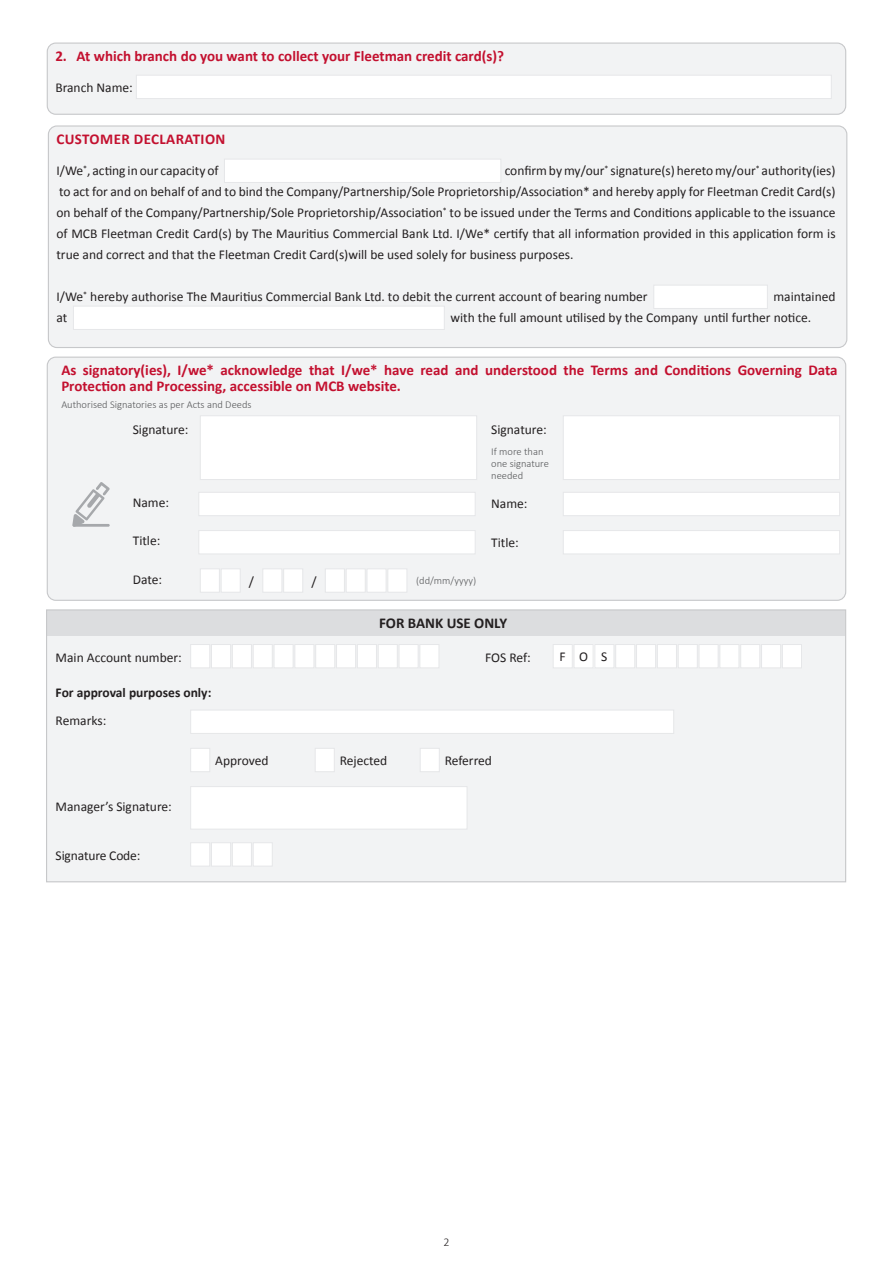
<style>
.page{position:relative;width:893px;height:1263px;background:#fff}
.page>*{position:absolute;margin:0;border:0;box-sizing:border-box;transform-origin:0 0}
.t1{font:700 15px/16.5px "Calibri";color:#c3102f}
.t2{font:700 15px "Calibri";letter-spacing:.025em;color:#c3102f}
.t3{font:700 15px "Calibri";color:#231f20}
.t4{font:13.5px/21px "Calibri";color:#231f20;text-align:justify}
.t5{font:700 13.5px "Calibri";color:#231f20}
.t6{font:300 12px "Calibri";color:#231f20}
.t7{font:300 10.5px/12px "Calibri";color:#57585a}
</style>
<div class="page">
<svg style="left:46px;top:609px;width:801px;height:274px"></svg>
<div style="left:47px;top:43px;width:799px;height:71px;background:#f2f3f4;border-radius:9px"></div>
<div style="left:136px;top:75px;width:695px;height:24px;background:#fff;border:1px solid #e6e7e9"></div>
<div style="left:47px;top:43px;width:799px;height:72px;border:1px solid #c7c8ca;border-radius:9px"></div>
<div style="left:48px;top:126px;width:799px;height:221px;background:#f2f3f4;border-radius:9px"></div>
<div style="left:224px;top:159px;width:277px;height:23px;background:#fff;border:1px solid #e6e7e9"></div>
<div style="left:654px;top:285px;width:113px;height:23px;background:#fff;border:1px solid #e6e7e9"></div>
<div style="left:73px;top:306px;width:371px;height:23px;background:#fff;border:1px solid #e6e7e9"></div>
<div style="left:48px;top:125px;width:799px;height:223px;border:1px solid #c7c8ca;border-radius:9px"></div>
<div style="left:47px;top:357px;width:799px;height:243px;background:#f2f3f4;border-radius:9px"></div>
<svg style="left:72px;top:482px;width:38px;height:45px"></svg>
<div style="left:200px;top:416px;width:277px;height:63px;background:#fff"></div>
<div style="left:563px;top:416px;width:277px;height:63px;background:#fff"></div>
<div style="left:199px;top:492px;width:276px;height:24px;background:#fff;border:1px solid #e6e7e9"></div>
<div style="left:563px;top:492px;width:277px;height:24px;background:#fff;border:1px solid #e6e7e9"></div>
<div style="left:199px;top:531px;width:276px;height:23px;background:#fff;border:1px solid #e6e7e9"></div>
<div style="left:563px;top:531px;width:277px;height:23px;background:#fff;border:1px solid #e6e7e9"></div>
<div style="left:221px;top:569px;width:19px;height:23px;background:#fff;border:1px solid #e6e7e9"></div>
<div style="left:263px;top:569px;width:19px;height:23px;background:#fff;border:1px solid #e6e7e9"></div>
<div style="left:284px;top:569px;width:19px;height:23px;background:#fff;border:1px solid #e6e7e9"></div>
<div style="left:325px;top:569px;width:19px;height:23px;background:#fff;border:1px solid #e6e7e9"></div>
<div style="left:346px;top:569px;width:19px;height:23px;background:#fff;border:1px solid #e6e7e9"></div>
<div style="left:367px;top:569px;width:19px;height:23px;background:#fff;border:1px solid #e6e7e9"></div>
<div style="left:388px;top:569px;width:19px;height:23px;background:#fff;border:1px solid #e6e7e9"></div>
<div style="left:200px;top:569px;width:19px;height:23px;background:#fff;border:1px solid #e6e7e9"></div>
<div style="left:47px;top:357px;width:799px;height:244px;border:1px solid #c7c8ca;border-radius:9px"></div>
<p class="t1" style="left:55px;top:47px;width:450px">2. At which branch do you want to collect your Fleetman credit card(s)?</p>
<p class="t4" style="left:55px;top:77px;width:79px">Branch Name:</p>
<p class="t2" style="left:56px;top:128px;width:170px">CUSTOMER DECLARATION</p>
<p class="t4" style="left:56px;top:159px;width:164px">I/We<sup>*</sup>, acting in our capacity of</p>
<p class="t4" style="left:56px;top:159px;width:781px;text-indent:448px">confirm by my/our<sup>*</sup> signature(s) hereto my/our<sup>*</sup> authority(ies) to act for and on behalf of and to bind the Company/Partnership/Sole Proprietorship/Association* and hereby apply for Fleetman Credit Card(s) on behalf of the Company/Partnership/Sole Proprietorship/Association<sup>*</sup> to be issued under the Terms and Conditions applicable to the issuance of MCB Fleetman Credit Card(s) by The Mauritius Commercial Bank Ltd. I/We* certify that all information provided in this application form is true and correct and that the Fleetman Credit Card(s)will be used solely for business purposes.</p>
<p class="t4" style="left:56px;top:285px;width:593px">I/We<sup>*</sup> hereby authorise The Mauritius Commercial Bank Ltd. to debit the current account of bearing number</p>
<p class="t4" style="left:773px;top:285px;width:64px">maintained</p>
<p class="t4" style="left:56px;top:306px;width:12px">at</p>
<p class="t4" style="left:450px;top:306px;width:362px">with the full amount utilised by the Company until further notice.</p>
<p class="t1" style="left:61px;top:361px;width:778px">As signatory(ies), I/we* acknowledge that I/we* have read and understood the Terms and Conditions Governing Data<br>Protection and Processing, accessible on MCB website.</p>
<p class="t7" style="left:61px;top:398px;width:192px">Authorised Signatories as per Acts and Deeds</p>
<p class="t4" style="left:133px;top:419px;width:57px">Signature:</p>
<p class="t4" style="left:491px;top:419px;width:57px">Signature:</p>
<p class="t7" style="left:491px;top:445px;width:59px">If more than one signature needed</p>
<p class="t4" style="left:133px;top:492px;width:38px">Name:</p>
<p class="t4" style="left:491px;top:493px;width:38px">Name:</p>
<p class="t4" style="left:133px;top:530px;width:29px">Title:</p>
<p class="t4" style="left:491px;top:531px;width:29px">Title:</p>
<p class="t4" style="left:133px;top:568px;width:31px">Date:</p>
<p class="t4" style="left:249px;top:570px;width:7px">/</p>
<p class="t4" style="left:311px;top:570px;width:7px">/</p>
<p class="t7" style="left:416px;top:574px;width:62px">(dd/mm/yyyy)</p>
<p class="t3" style="left:379px;top:612px;width:130px">FOR BANK USE ONLY</p>
<p class="t4" style="left:56px;top:646px;width:128px">Main Account number:</p>
<p class="t4" style="left:485px;top:646px;width:47px">FOS Ref:</p>
<p class="t4" style="left:560px;top:646px;width:49px">FOS</p>
<p class="t5" style="left:56px;top:683px;width:157px">For approval purposes only:</p>
<p class="t4" style="left:56px;top:709px;width:52px">Remarks:</p>
<p class="t4" style="left:215px;top:750px;width:55px">Approved</p>
<p class="t4" style="left:340px;top:750px;width:49px">Rejected</p>
<p class="t4" style="left:445px;top:750px;width:49px">Referred</p>
<p class="t4" style="left:56px;top:795px;width:118px">Manager’s Signature:</p>
<p class="t4" style="left:56px;top:844px;width:86px">Signature Code:</p>
<p class="t6" style="left:443px;top:1235px;width:8px">2</p>
</div>
